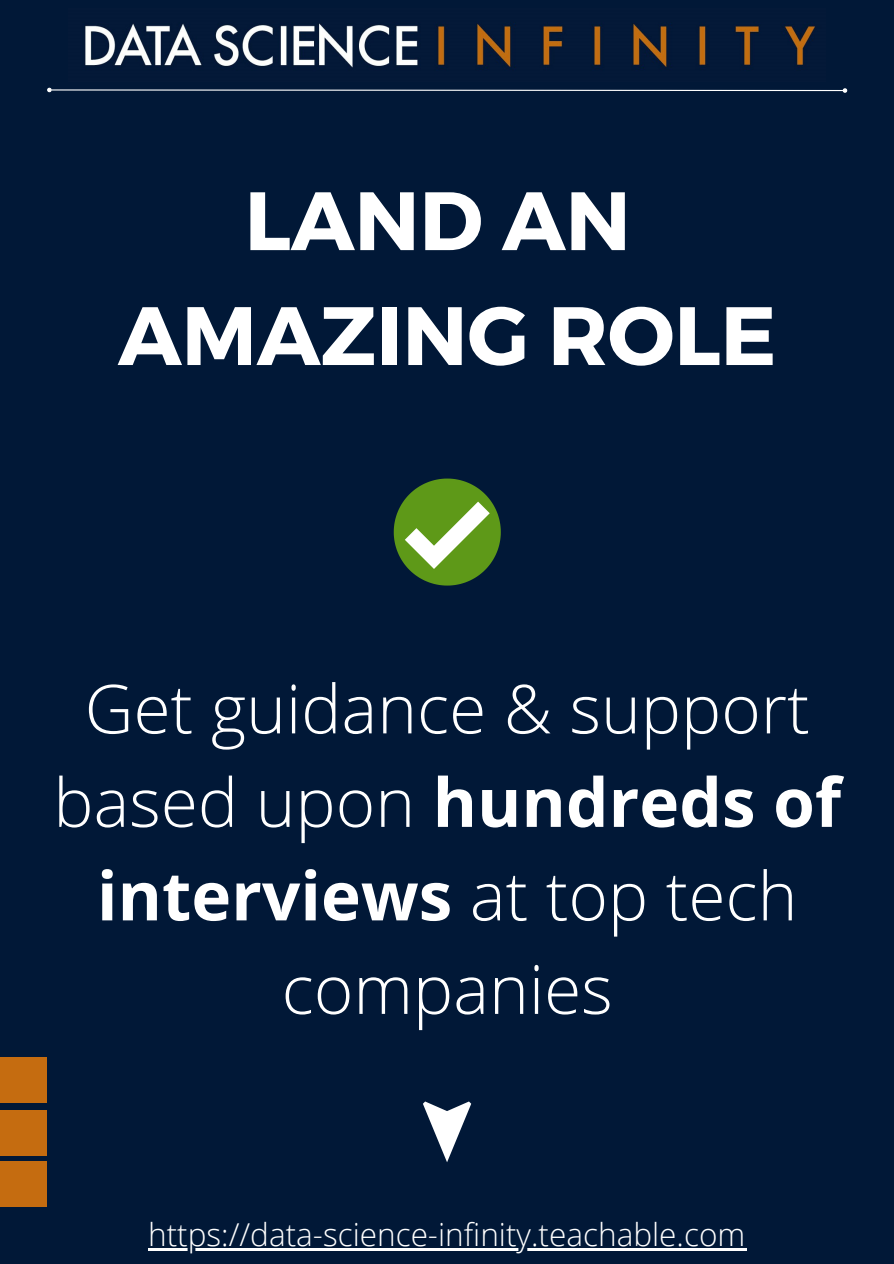
<style>
.page{position:relative;width:894px;height:1264px;background:#fff}
.page>*{position:absolute;margin:0;border:0;box-sizing:border-box;transform-origin:0 0}
.t1{font:700 82.5px/114.9px "Montserrat";color:#fff;text-align:center}
.t2{font:300 67.5px/93.4px "Open Sans";color:#fff;text-align:center}
.t3{font:300 31.5px "Open Sans";color:#fff}
.s1{font-weight:700}
</style>
<div class="page">
<div style="left:0;top:0;width:893px;height:1263px;background:#011837"></div>
<svg style="left:423px;top:1101px;width:48px;height:61px"></svg>
<svg style="left:393px;top:478px;width:107px;height:107px"></svg>
<svg style="left:47px;top:87px;width:800px;height:6px"></svg>
<div style="left:0;top:1057px;width:47px;height:45px;background:#c56c10"></div>
<div style="left:0;top:1110px;width:47px;height:45px;background:#c56c10"></div>
<div style="left:0;top:1161px;width:47px;height:45px;background:#c56c10"></div>
<hr style="left:148px;top:1248px;width:598px;height:2px;background:#fff">
<img style="left:85px;top:23px;width:730px;height:45px">
<p class="t1" style="left:118px;top:159px;width:659px">LAND AN<br>AMAZING ROLE</p>
<p class="t2" style="left:53px;top:660px;width:789px">Get guidance &amp; support based upon <span class="s1">hundreds of interviews</span> at top tech companies</p>
<p class="t3" style="left:148px;top:1212px;width:598px">https://data-science-infinity.teachable.com</p>
</div>
